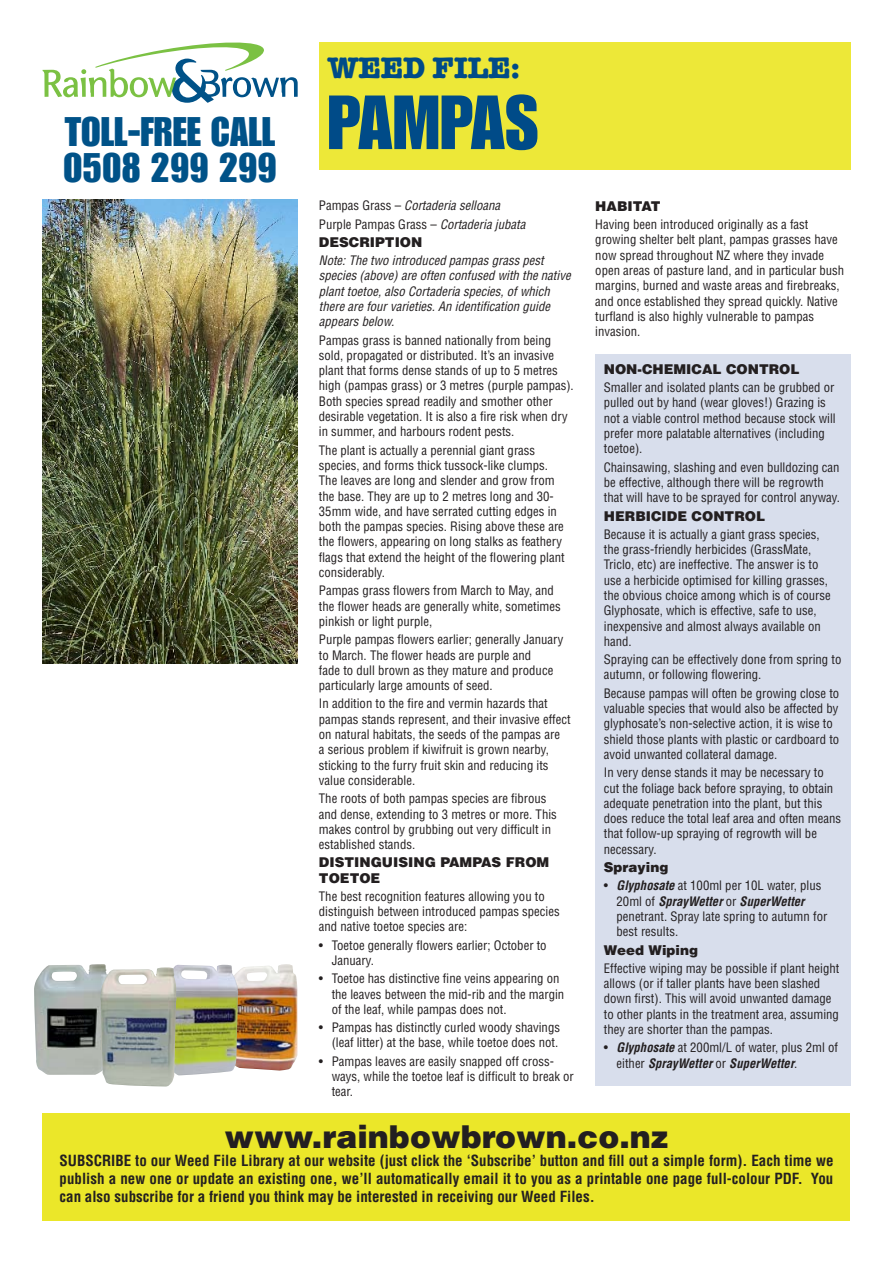
<style>
.page{position:relative;width:893px;height:1263px;background:#fff}
.page>*{position:absolute;margin:0;border:0;box-sizing:border-box;transform-origin:0 0}
.t1{font:75px "Impact";color:#004b88}
.t2{font:40.5px/36px "Impact";color:#005288}
.t3{font:900 31.5px "Helvetica";color:#231f20}
.t4{font:700 30px "American Typewriter";color:#004b88}
.t5{font:700 condensed 16.5px/19.8px "Univers";color:#231f20}
.t6{font:700 condensed 15px/18px "Helvetica";color:#231f20;text-align:justify}
.t7{font:900 13.5px/15.3px "Helvetica";color:#231f20}
.t8{font:condensed 12.75px/15.3px "Helvetica";color:#231f20}
.t9{font:italic condensed 12.75px/15.3px "Helvetica";color:#231f20}
.s1{font-style:normal}
.s2{font-weight:700;font-style:italic}
</style>
<div class="page">
<div style="left:319px;top:43px;width:531px;height:127px;background:#ede838"></div>
<div style="left:595px;top:354px;width:255px;height:732px;background:#d8deec"></div>
<img style="left:43px;top:200px;width:255px;height:463px">
<img style="left:238px;top:964px;width:60px;height:106px">
<img style="left:174px;top:965px;width:64px;height:110px">
<img style="left:34px;top:964px;width:72px;height:111px">
<img style="left:100px;top:967px;width:77px;height:119px">
<svg style="left:43px;top:42px;width:255px;height:61px"></svg>
<div style="left:43px;top:1113px;width:807px;height:107px;background:#ebe729"></div>
<h2 class="t2" style="left:63px;top:114px;width:215px">TOLL-FREE CALL<br>0508 299 299</h2>
<h3 class="t4" style="left:327px;top:50px;width:194px">WEED FILE:</h3>
<h1 class="t1" style="left:327px;top:79px;width:213px">PAMPAS</h1>
<p class="t9" style="left:319px;top:196px;width:208px;line-height:18.3px"><span class="s1">Pampas Grass –</span> Cortaderia selloana<br><span class="s1">Purple Pampas Grass –</span> Cortaderia jubata</p>
<p class="t7" style="left:319px;top:234px;width:105px">DESCRIPTION</p>
<p class="t9" style="left:319px;top:253px;width:253px">Note: The two introduced pampas grass pest species (above) are often confused with the native plant toetoe, also Cortaderia species, of which there are four varieties. An identification guide appears below.</p>
<p class="t8" style="left:319px;top:332px;width:256px">Pampas grass is banned nationally from being sold, propagated or distributed. It’s an invasive plant that forms dense stands of up to 5 metres high (pampas grass) or 3 metres (purple pampas).<br>Both species spread readily and smother other desirable vegetation. It is also a fire risk when dry in summer, and harbours rodent pests.</p>
<p class="t8" style="left:319px;top:442px;width:247px">The plant is actually a perennial giant grass species, and forms thick tussock-like clumps.<br>The leaves are long and slender and grow from the base. They are up to 2 metres long and 30- 35mm wide, and have serrated cutting edges in both the pampas species. Rising above these are the flowers, appearing on long stalks as feathery flags that extend the height of the flowering plant considerably.</p>
<p class="t8" style="left:319px;top:583px;width:243px">Pampas grass flowers from March to May, and the flower heads are generally white, sometimes pinkish or light purple,</p>
<p class="t8" style="left:319px;top:632px;width:246px">Purple pampas flowers earlier; generally January to March. The flower heads are purple and<br>fade to dull brown as they mature and produce particularly large amounts of seed.</p>
<p class="t8" style="left:319px;top:696px;width:253px">In addition to the fire and vermin hazards that pampas stands represent, and their invasive effect on natural habitats, the seeds of the pampas are<br>a serious problem if kiwifruit is grown nearby, sticking to the furry fruit skin and reducing its value considerable.</p>
<p class="t8" style="left:319px;top:791px;width:239px">The roots of both pampas species are fibrous and dense, extending to 3 metres or more. This makes control by grubbing out very difficult in established stands.</p>
<p class="t7" style="left:319px;top:854px;width:232px">DISTINGUISING PAMPAS FROM<br>TOETOE</p>
<p class="t8" style="left:319px;top:888px;width:242px">The best recognition features allowing you to distinguish between introduced pampas species and native toetoe species are:</p>
<p class="t8" style="left:332px;top:937px;width:217px;text-indent:-13px">• Toetoe generally flowers earlier; October to<br>January.</p>
<p class="t8" style="left:332px;top:971px;width:234px;text-indent:-13px">• Toetoe has distinctive fine veins appearing on the leaves between the mid-rib and the margin of the leaf, while pampas does not.</p>
<p class="t8" style="left:319px;top:1020px;width:243px;text-align:right">• Pampas has distinctly curled woody shavings (leaf litter) at the base, while toetoe does not.</p>
<p class="t8" style="left:332px;top:1053px;width:244px;text-indent:-13px">• Pampas leaves are easily snapped off cross&shy;ways, while the toetoe leaf is difficult to break or tear.</p>
<p class="t7" style="left:595px;top:198px;width:67px">HABITAT</p>
<p class="t8" style="left:595px;top:217px;width:250px">Having been introduced originally as a fast growing shelter belt plant, pampas grasses have now spread throughout NZ where they invade open areas of pasture land, and in particular bush margins, burned and waste areas and firebreaks, and once established they spread quickly. Native turfland is also highly vulnerable to pampas invasion.</p>
<p class="t7" style="left:604px;top:361px;width:197px">NON-CHEMICAL CONTROL</p>
<p class="t8" style="left:604px;top:380px;width:233px">Smaller and isolated plants can be grubbed or pulled out by hand (wear gloves!) Grazing is not a viable control method because stock will prefer more palatable alternatives (including toetoe).</p>
<p class="t8" style="left:604px;top:459px;width:238px">Chainsawing, slashing and even bulldozing can be effective, although there will be regrowth that will have to be sprayed for control anyway.</p>
<p class="t7" style="left:604px;top:508px;width:163px">HERBICIDE CONTROL</p>
<p class="t8" style="left:604px;top:526px;width:228px">Because it is actually a giant grass species, the grass-friendly herbicides (GrassMate, Triclo, etc) are ineffective. The answer is to use a herbicide optimised for killing grasses, the obvious choice among which is of course Glyphosate, which is effective, safe to use, inexpensive and almost always available on hand.</p>
<p class="t8" style="left:604px;top:652px;width:239px">Spraying can be effectively done from spring to autumn, or following flowering.</p>
<p class="t8" style="left:604px;top:685px;width:237px">Because pampas will often be growing close to valuable species that would also be affected by glyphosate’s non-selective action, it is wise to shield those plants with plastic or cardboard to avoid unwanted collateral damage.</p>
<p class="t8" style="left:604px;top:765px;width:239px">In very dense stands it may be necessary to cut the foliage back before spraying, to obtain adequate penetration into the plant, but this does reduce the total leaf area and often means that follow-up spraying of regrowth will be necessary.</p>
<p class="t7" style="left:604px;top:859px;width:66px">Spraying</p>
<p class="t8" style="left:617px;top:878px;width:212px;text-indent:-13px">• <span class="s2">Glyphosate</span> at 100ml per 10L water, plus 20ml of <span class="s2">SprayWetter</span> or <span class="s2">SuperWetter </span>penetrant. Spray late spring to autumn for best results.</p>
<p class="t7" style="left:604px;top:941px;width:96px">Weed Wiping</p>
<p class="t8" style="left:604px;top:960px;width:237px">Effective wiping may be possible if plant height allows (or if taller plants have been slashed down first). This will avoid unwanted damage to other plants in the treatment area, assuming they are shorter than the pampas.</p>
<p class="t8" style="left:617px;top:1040px;width:223px;text-indent:-13px">• <span class="s2">Glyphosate</span> at 200ml/L of water, plus 2ml of either <span class="s2">SprayWetter</span> or <span class="s2">SuperWetter</span>.</p>
<h3 class="t3" style="left:224px;top:1116px;width:445px">www.rainbowbrown.co.nz</h3>
<p class="t6" style="left:60px;top:1151px;width:775px">SUBSCRIBE to our Weed File Library at our website (just click the ‘Subscribe’ button and fill out a simple form). Each time we publish a new one or update an existing one, we’ll automatically email it to you as a printable one page full-colour PDF. You can also subscribe for a friend you think may be interested in receiving our Weed Files.</p>
<p class="t5" style="left:457px;top:1130px;width:270px">PO Box 10049, Mail Centre, Rotorua 3046<br>E-mail: mail@rainbowbrown.co.nz<br>Freephone: (0508) 299 299<br>Fax: (07) 350 2008</p>
</div>
